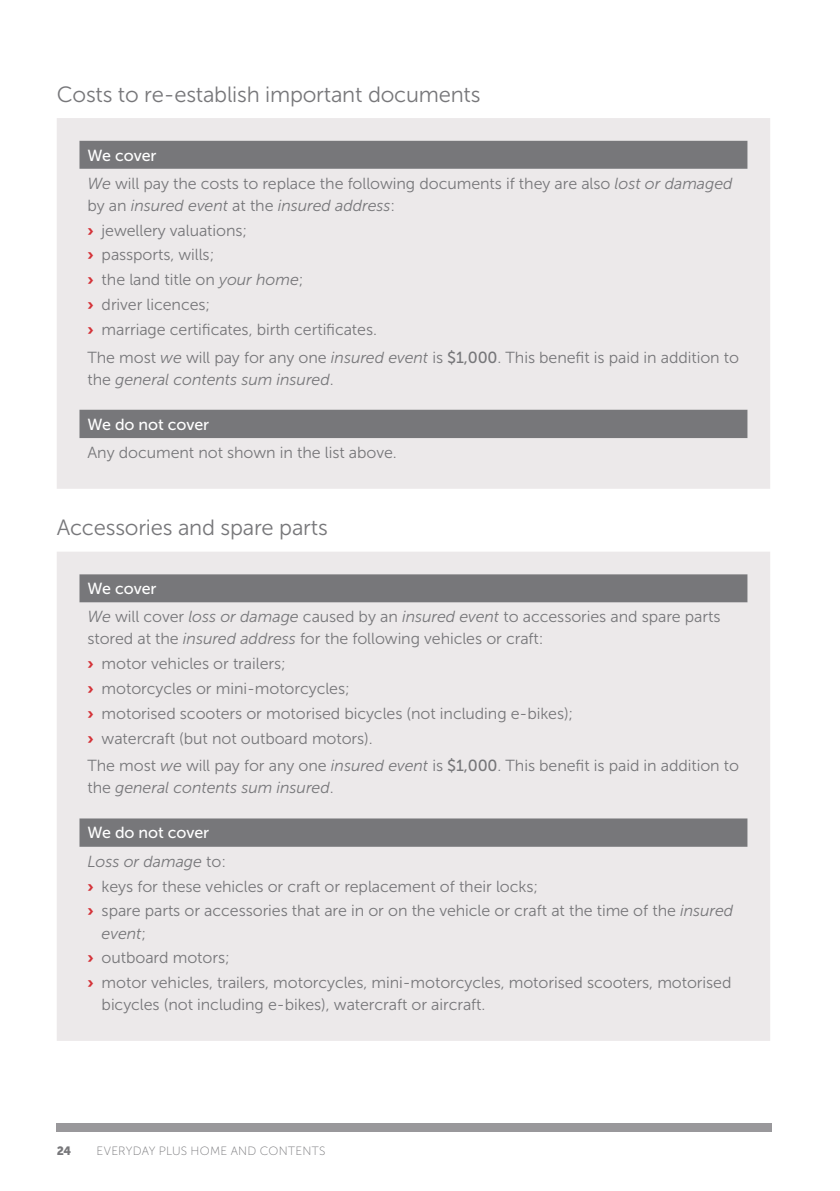
<style>
.page{position:relative;width:840px;height:1191px;background:#fff}
.page>*{position:absolute;margin:0;border:0;box-sizing:border-box;transform-origin:0 0}
.Vero_NZ_Heading_Leve{font:22px "Museo Sans 300";letter-spacing:-.01em;color:#77777a}
.Vero_NZ_Body_Copy{font:16px/22px "Museo Sans 300";letter-spacing:-.005em;color:#77777a}
.Vero_NZ_Table_Headin{font:16px "Museo Sans 500";letter-spacing:-.005em;color:#fff}
.Vero_NZ_Body_Copy-2{font:italic 16px "Museo Sans 300";letter-spacing:-.005em;color:#77777a}
.t1{font:12px "Museo Sans 100";letter-spacing:.02em;color:#77777a}
.t2{font:12px "Museo Sans 900";color:#77777a}
.s1{font-style:italic}
.s2{font-family:"Museo Sans 900";color:#d43238}
.s3{font-family:"Museo Sans 500"}
.s4{font-style:normal}
</style>
<div class="page">
<div style="left:57px;top:118px;width:712px;height:371px;background:#ece9ea"></div>
<svg style="left:79px;top:141px;width:668px;height:297px;background:#d5d3d4"></svg>
<div style="left:57px;top:552px;width:712px;height:489px;background:#ece9ea"></div>
<svg style="left:79px;top:574px;width:668px;height:272px;background:#d4d1d3"></svg>
<div style="left:57px;top:1123px;width:714px;height:8px;background:#99989b"></div>
<p class="Vero_NZ_Heading_Leve" style="left:57px;top:82px;width:425px">Costs to re-establish important documents</p>
<p class="Vero_NZ_Table_Headin" style="left:87px;top:146px;width:70px">We cover</p>
<p class="Vero_NZ_Body_Copy" style="left:87px;top:172px;width:646px"><span class="s1">We</span> will pay the costs to replace the following documents if they are also <span class="s1">lost or damaged </span>by an <span class="s1">insured event</span> at the <span class="s1">insured address</span>:</p>
<p class="Vero_NZ_Body_Copy" style="left:87px;top:219px;width:161px"><span class="s2">›</span> jewellery valuations;</p>
<p class="Vero_NZ_Body_Copy" style="left:87px;top:244px;width:128px"><span class="s2">›</span> passports, wills;</p>
<p class="Vero_NZ_Body_Copy" style="left:87px;top:269px;width:217px"><span class="s2">›</span> the land title on <span class="s1">your home</span>;</p>
<p class="Vero_NZ_Body_Copy" style="left:87px;top:294px;width:124px"><span class="s2">›</span> driver licences;</p>
<p class="Vero_NZ_Body_Copy" style="left:87px;top:319px;width:291px"><span class="s2">›</span> marriage certificates, birth certificates.</p>
<p class="Vero_NZ_Body_Copy" style="left:87px;top:346px;width:652px">The most <span class="s1">we</span> will pay for any one <span class="s1">insured event</span> is <span class="s3">$1,000</span>. This benefit is paid in addition to the <span class="s1">general contents sum insured</span>.</p>
<p class="Vero_NZ_Table_Headin" style="left:87px;top:415px;width:123px">We do not cover</p>
<p class="Vero_NZ_Body_Copy" style="left:87px;top:442px;width:311px">Any document not shown in the list above.</p>
<p class="Vero_NZ_Heading_Leve" style="left:57px;top:516px;width:272px">Accessories and spare parts</p>
<p class="Vero_NZ_Table_Headin" style="left:87px;top:580px;width:70px">We cover</p>
<p class="Vero_NZ_Body_Copy" style="left:87px;top:606px;width:634px"><span class="s1">We</span> will cover <span class="s1">loss or damage</span> caused by an <span class="s1">insured event</span> to accessories and spare parts stored at the <span class="s1">insured address</span> for the following vehicles or craft:</p>
<p class="Vero_NZ_Body_Copy" style="left:87px;top:653px;width:200px"><span class="s2">›</span> motor vehicles or trailers;</p>
<p class="Vero_NZ_Body_Copy" style="left:87px;top:677px;width:263px"><span class="s2">›</span> motorcycles or mini-motorcycles;</p>
<p class="Vero_NZ_Body_Copy" style="left:87px;top:702px;width:487px"><span class="s2">›</span> motorised scooters or motorised bicycles (not including e-bikes);</p>
<p class="Vero_NZ_Body_Copy" style="left:87px;top:727px;width:287px"><span class="s2">›</span> watercraft (but not outboard motors).</p>
<p class="Vero_NZ_Body_Copy" style="left:87px;top:755px;width:652px">The most <span class="s1">we</span> will pay for any one <span class="s1">insured event</span> is <span class="s3">$1,000</span>. This benefit is paid in addition to the <span class="s1">general contents sum insured</span>.</p>
<p class="Vero_NZ_Table_Headin" style="left:87px;top:824px;width:123px">We do not cover</p>
<p class="Vero_NZ_Body_Copy-2" style="left:87px;top:852px;width:140px">Loss or damage <span class="s4">to:</span></p>
<p class="Vero_NZ_Body_Copy" style="left:87px;top:875px;width:452px"><span class="s2">›</span> keys for these vehicles or craft or replacement of their locks;</p>
<p class="Vero_NZ_Body_Copy" style="left:102px;top:900px;width:632px;text-indent:-14px"><span class="s2">›</span> spare parts or accessories that are in or on the vehicle or craft at the time of the <span class="s1">insured event</span>;</p>
<p class="Vero_NZ_Body_Copy" style="left:87px;top:947px;width:144px"><span class="s2">›</span> outboard motors;</p>
<p class="Vero_NZ_Body_Copy" style="left:102px;top:971px;width:631px;text-indent:-14px"><span class="s2">›</span> motor vehicles, trailers, motorcycles, mini-motorcycles, motorised scooters, motorised bicycles (not including e-bikes), watercraft or aircraft.</p>
<p class="t2" style="left:57px;top:1143px;width:16px">24</p>
<p class="t1" style="left:96px;top:1144px;width:230px">EVERYDAY PLUS HOME AND CONTENTS</p>
</div>
